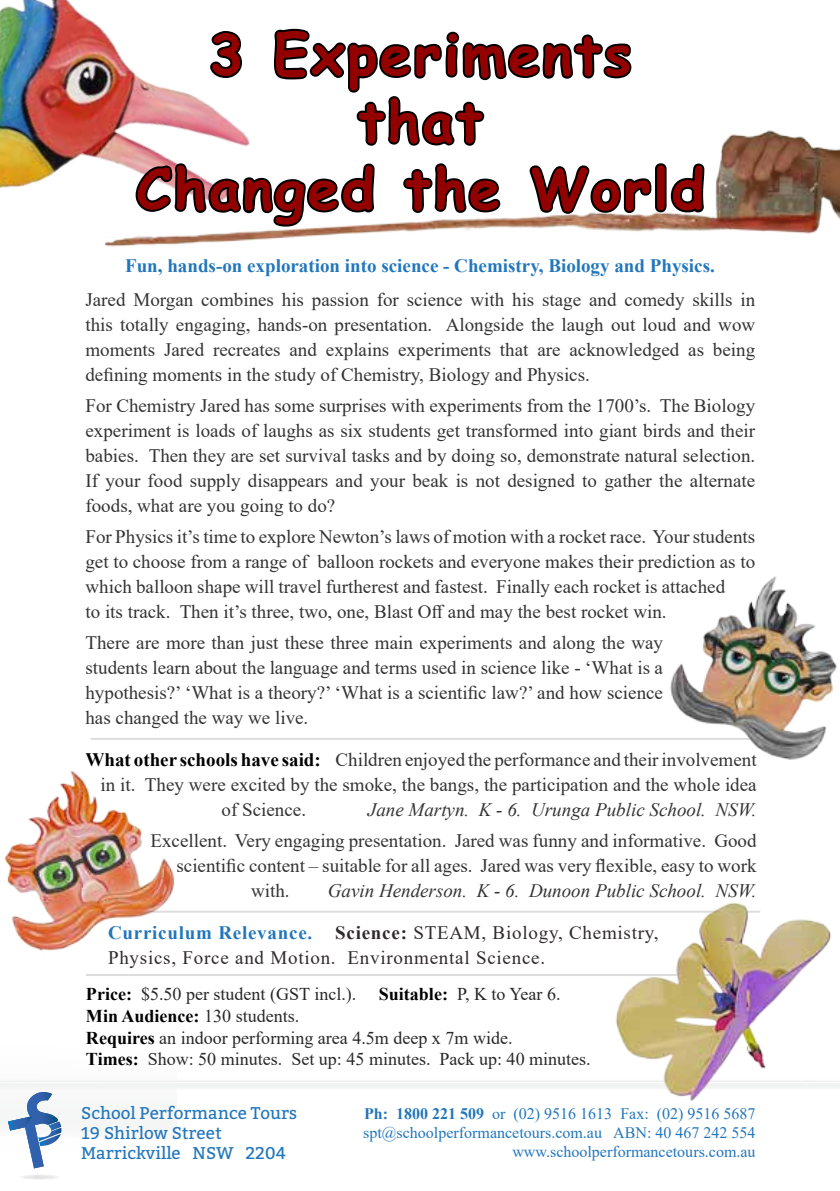
<style>
.page{position:relative;width:840px;height:1191px;background:#fff}
.page>*{position:absolute;margin:0;border:0;box-sizing:border-box;transform-origin:0 0}
.t1{font:700 56px/67.2px "Comic Sans MS";letter-spacing:.05em;color:#920000;text-align:center}
.t2{font:19px/25px "Times New Roman";color:#333;text-align:justify}
.t3{font:italic 19px/41.6px "Times New Roman";color:#333}
.t4{font:700 19px "Times New Roman";color:#2276bc}
.t5{font:19px "Times New Roman";letter-spacing:.04em;color:#2f2a2c}
.t6{font:18px/21.6px "Times New Roman";color:#292829}
.t7{font:17px/20px "Bitter";color:#2276bc}
.t8{font:16px/19.2px "Times New Roman";color:#2276bc;text-align:right}
.s1{font-weight:700;color:#000}
.s2{font-weight:700;font-style:normal;color:#2276bc}
.s3{font-weight:700;font-style:normal;color:#2f2a2c}
.s4{font-style:normal;color:#2f2a2c}
.s5{font-weight:700}
</style>
<div class="page">
<hr style="left:86px;top:910px;width:673px;height:2px;background:#ddd">
<hr style="left:86px;top:974px;width:673px;height:2px;background:#ddd">
<svg style="left:176px;top:1081px;width:663px;height:1px"></svg>
<svg style="left:19px;top:1174px;width:42px;height:5px"></svg>
<div style="left:0;top:1035px;width:176px;height:117px;background:#fbfbfb"></div>
<img style="left:0;top:0;width:107px;height:188px">
<svg style="left:8px;top:1092px;width:53px;height:76px"></svg>
<hr style="left:91px;top:738px;width:673px;height:2px;background:#ddd">
<img style="left:4px;top:770px;width:175px;height:181px">
<img style="left:670px;top:576px;width:167px;height:184px">
<img style="left:601px;top:902px;width:234px;height:199px">
<img style="left:41px;top:35px;width:798px;height:212px">
<svg style="left:133px;top:28px;width:573px;height:219px"></svg>
<h1 class="t1" style="left:136px;top:19px;width:569px">3 Experiments<br>that<br>Changed the World</h1>
<p class="t4" style="left:125px;top:252px;width:591px">Fun, hands-on exploration into science - Chemistry, Biology and Physics.</p>
<p class="t2" style="left:85px;top:287px;width:671px">Jared Morgan combines his passion for science with his stage and comedy skills in this totally engaging, hands-on presentation. Alongside the laugh out loud and wow moments Jared recreates and explains experiments that are acknowledged as being defining moments in the study of Chemistry, Biology and Physics.</p>
<p class="t2" style="left:85px;top:393px;width:671px">For Chemistry Jared has some surprises with experiments from the 1700’s. The Biology experiment is loads of laughs as six students get transformed into giant birds and their babies. Then they are set survival tasks and by doing so, demonstrate natural selection.<br>If your food supply disappears and your beak is not designed to gather the alternate foods, what are you going to do?</p>
<p class="t2" style="left:85px;top:523px;width:671px;text-align:left">For Physics it’s time to explore Newton’s laws of motion with a rocket race. Your students get to choose from a range of balloon rockets and everyone makes their prediction as to which balloon shape will travel furtherest and fastest. Finally each rocket is attached<br>to its track. Then it’s three, two, one, Blast Off and may the best rocket win.</p>
<p class="t2" style="left:85px;top:629px;width:578px">There are more than just these three main experiments and along the way students learn about the language and terms used in science like - ‘What is a hypothesis?’ ‘What is a theory?’ ‘What is a scientific law?’ and how science has changed the way we live.</p>
<p class="t2" style="left:85px;top:747px;width:672px"><span class="s1">What other schools have said:</span> Children enjoyed the performance and their involvement</p>
<p class="t2" style="left:100px;top:772px;width:657px">in it. They were excited by the smoke, the bangs, the participation and the whole idea</p>
<p class="t2" style="left:221px;top:797px;width:86px">of Science.</p>
<p class="t3" style="left:368px;top:789px;width:390px">Jane Martyn. K - 6. Urunga Public School. NSW.</p>
<p class="t2" style="left:150px;top:827px;width:607px">Excellent. Very engaging presentation. Jared was funny and informative. Good</p>
<p class="t2" style="left:176px;top:852px;width:581px">scientific content – suitable for all ages. Jared was very flexible, easy to work</p>
<p class="t2" style="left:251px;top:877px;width:40px">with.</p>
<p class="t3" style="left:108px;top:869px;width:649px;text-indent:220px">Gavin Henderson. K - 6. Dunoon Public School. NSW.<br><span class="s2">Curriculum Relevance.</span> <span class="s3">Science:</span> <span class="s4">STEAM, Biology, Chemistry,</span></p>
<p class="t5" style="left:108px;top:944px;width:438px">Physics, Force and Motion. Environmental Science.</p>
<p class="t6" style="left:86px;top:983px;width:506px"><span class="s1">Price:</span> $5.50 per student (GST incl.). <span class="s1">Suitable:</span> P, K to Year 6.<br><span class="s1">Min Audience:</span> 130 students.<br><span class="s1">Requires</span> an indoor performing area 4.5m deep x 7m wide.<br><span class="s1">Times:</span> Show: 50 minutes. Set up: 45 minutes. Pack up: 40 minutes.</p>
<p class="t7" style="left:81px;top:1102px;width:217px">School Performance Tours<br>19 Shirlow Street<br>Marrickville NSW 2204</p>
<p class="t8" style="left:363px;top:1103px;width:394px"><span class="s5">Ph: 1800 221 509</span> or (02) 9516 1613 Fax: (02) 9516 5687 spt@schoolperformancetours.com.au ABN: 40 467 242 554 www.schoolperformancetours.com.au</p>
</div>
